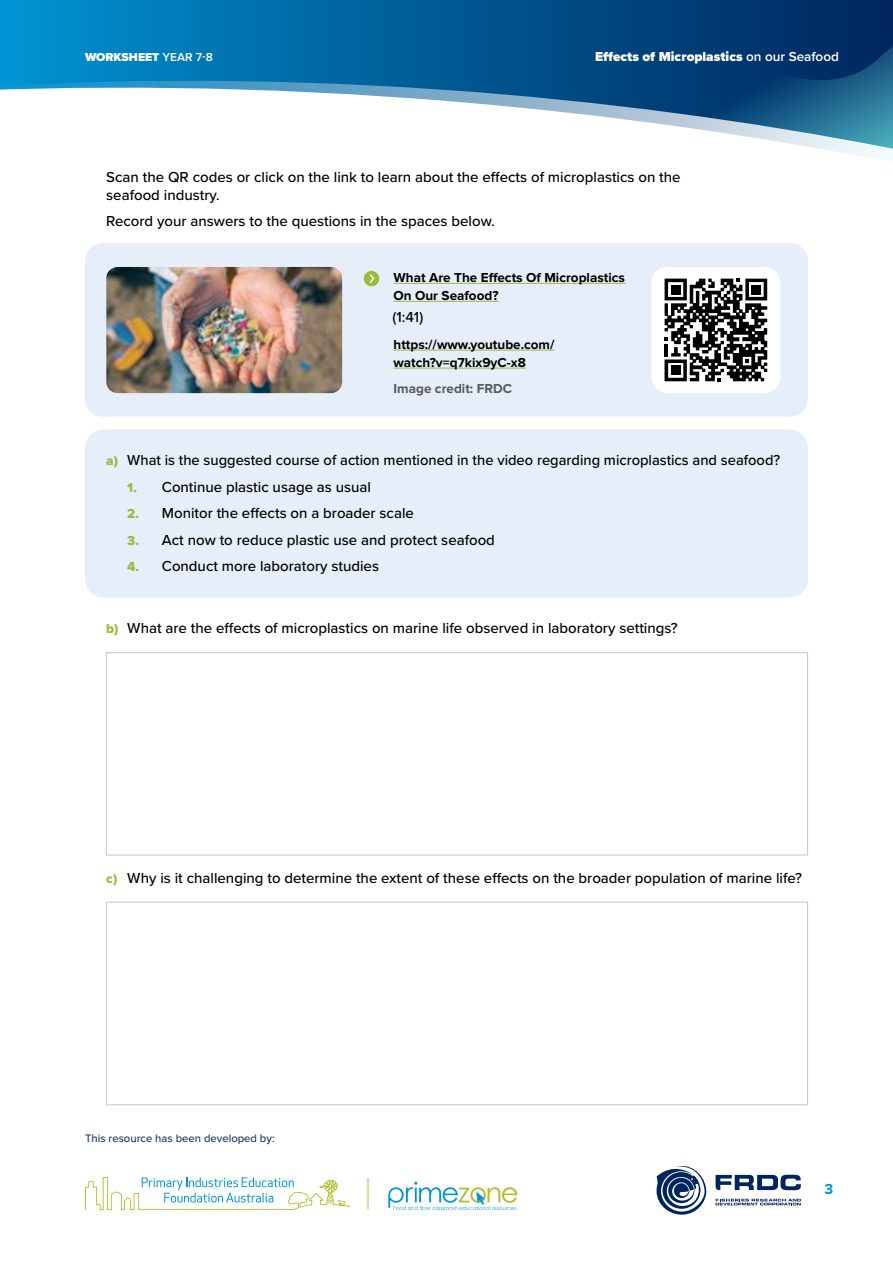
<style>
.page{position:relative;width:893px;height:1263px;background:#fff}
.page>*{position:absolute;margin:0;border:0;box-sizing:border-box;transform-origin:0 0}
.t1{font:500 15px/18px "Proxima Nova";color:#000}
.t2{font:700 15px "Proxima Nova";color:#0096d6}
.t3{font:700 13.5px/18px "Proxima Nova";color:#000}
.t4{font:900 13.5px "Proxima Nova";color:#fff}
.t5{font:700 13.5px "Proxima Nova";color:#58595b}
.t6{font:900 12px "Proxima Nova";color:#fff}
.t7{font:500 11.25px "Proxima Nova";color:#1b3861}
.s1{font-weight:600}
.s2{font-family:"Proxima Nova Extrabld";font-weight:400;font-size:13.5px;color:#9cba3b}
</style>
<div class="page">
<div style="left:0;top:0;width:893px;height:186px;background:linear-gradient(to right,#0092d1,#00235b)"></div>
<svg style="left:689px;top:45px;width:204px;height:32px;background:#02356d"></svg>
<svg style="left:0;top:77px;width:893px;height:109px"></svg>
<hr style="left:367px;top:1178px;width:2px;height:32px;background:#dadfa3">
<svg style="left:85px;top:1177px;width:265px;height:33px"></svg>
<svg style="left:656px;top:1166px;width:50px;height:49px"></svg>
<svg style="left:716px;top:1175px;width:85px;height:15px"></svg>
<svg style="left:716px;top:1199px;width:85px;height:6px"></svg>
<svg style="left:388px;top:1181px;width:129px;height:29px"></svg>
<div style="left:85px;top:243px;width:723px;height:174px;background:#e5eef9;border-radius:18px"></div>
<img style="left:106px;top:267px;width:236px;height:126px">
<hr style="left:394px;top:283px;width:232px;height:1px;background:#9cba3b">
<hr style="left:394px;top:301px;width:105px;height:1px;background:#9cba3b">
<hr style="left:394px;top:350px;width:160px;height:1px;background:#9cba3b">
<hr style="left:394px;top:368px;width:132px;height:1px;background:#9cba3b">
<div style="left:364px;top:271px;width:15px;height:15px;background:#9cba3b;border-radius:50%"></div>
<svg style="left:370px;top:274px;width:4px;height:9px"></svg>
<div style="left:651px;top:267px;width:129px;height:126px;background:#fff;border-radius:16px"></div>
<svg style="left:664px;top:278px;width:103px;height:103px"></svg>
<div style="left:671px;top:285px;width:10px;height:9px;background:#000"></div>
<div style="left:671px;top:366px;width:10px;height:9px;background:#000"></div>
<div style="left:751px;top:285px;width:10px;height:9px;background:#000"></div>
<div style="left:85px;top:429px;width:723px;height:168px;background:#e5eef9;border-radius:18px"></div>
<svg style="left:106px;top:652px;width:702px;height:204px"></svg>
<svg style="left:106px;top:901px;width:702px;height:204px"></svg>
<p class="t6" style="left:85px;top:48px;width:129px">WORKSHEET <span class="s1">YEAR 7-8</span></p>
<p class="t4" style="left:595px;top:47px;width:245px">Effects of Microplastics <span class="s1">on our Seafood</span></p>
<p class="t1" style="left:106px;top:167px;width:576px">Scan the QR codes or click on the link to learn about the effects of microplastics on the seafood industry.</p>
<p class="t1" style="left:106px;top:212px;width:390px">Record your answers to the questions in the spaces below.</p>
<p class="t3" style="left:394px;top:269px;width:233px">What Are The Effects Of Microplastics<br>On Our Seafood?</p>
<p class="t1" style="left:392px;top:308px;width:32px">(1:41)</p>
<p class="t3" style="left:394px;top:336px;width:162px">https://www.youtube.com/ watch?v=q7kix9yC-x8</p>
<p class="t5" style="left:394px;top:382px;width:120px">Image credit: FRDC</p>
<p class="t1" style="left:106px;top:451px;width:675px"><span class="s2">a)</span> What is the suggested course of action mentioned in the video regarding microplastics and seafood?</p>
<p class="t1" style="left:127px;top:477px;width:245px"><span class="s2">1.</span> Continue plastic usage as usual</p>
<p class="t1" style="left:127px;top:504px;width:288px"><span class="s2">2.</span> Monitor the effects on a broader scale</p>
<p class="t1" style="left:127px;top:530px;width:369px"><span class="s2">3.</span> Act now to reduce plastic use and protect seafood</p>
<p class="t1" style="left:127px;top:557px;width:253px"><span class="s2">4.</span> Conduct more laboratory studies</p>
<p class="t1" style="left:106px;top:619px;width:573px"><span class="s2">b)</span> What are the effects of microplastics on marine life observed in laboratory settings?</p>
<p class="t1" style="left:106px;top:868px;width:697px"><span class="s2">c)</span> Why is it challenging to determine the extent of these effects on the broader population of marine life?</p>
<p class="t7" style="left:85px;top:1130px;width:191px">This resource has been developed by:</p>
<p class="t2" style="left:825px;top:1182px;width:10px">3</p>
</div>
